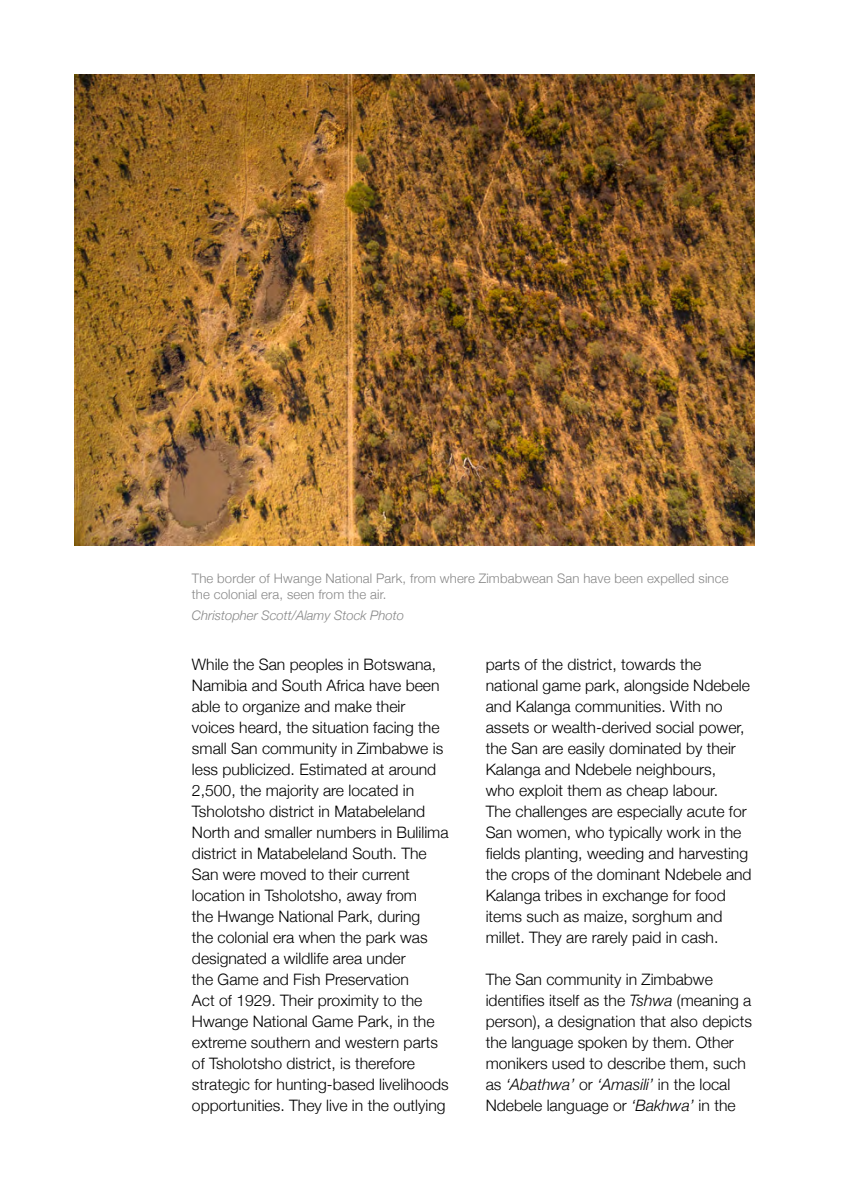
<style>
.page{position:relative;width:844px;height:1191px;background:#fff}
.page>*{position:absolute;margin:0;border:0;box-sizing:border-box;transform-origin:0 0}
.t1{font:300 15.75px/21px "Helvetica Neue";color:#000}
.t2{font:300 13.12px/15.8px "Helvetica Neue";letter-spacing:.01em;color:#878787}
.t3{font:italic 300 13.12px "Helvetica Neue";color:#878787}
.s1{font-style:italic}
</style>
<div class="page">
<img style="left:74px;top:74px;width:680px;height:472px">
<p class="t2" style="left:192px;top:570px;width:538px">The border of Hwange National Park, from where Zimbabwean San have been expelled since the colonial era, seen from the air.</p>
<p class="t3" style="left:192px;top:605px;width:213px">Christopher Scott/Alamy Stock Photo</p>
<p class="t1" style="left:192px;top:653px;width:258px">While the San peoples in Botswana, Namibia and South Africa have been able to organize and make their voices heard, the situation facing the small San community in Zimbabwe is less publicized. Estimated at around 2,500, the majority are located in Tsholotsho district in Matabeleland North and smaller numbers in Bulilima district in Matabeleland South. The San were moved to their current location in Tsholotsho, away from<br>the Hwange National Park, during<br>the colonial era when the park was designated a wildlife area under<br>the Game and Fish Preservation<br>Act of 1929. Their proximity to the Hwange National Game Park, in the extreme southern and western parts of Tsholotsho district, is therefore strategic for hunting-based livelihoods opportunities. They live in the outlying</p>
<p class="t1" style="left:485px;top:653px;width:267px">parts of the district, towards the national game park, alongside Ndebele and Kalanga communities. With no assets or wealth-derived social power, the San are easily dominated by their Kalanga and Ndebele neighbours,<br>who exploit them as cheap labour.<br>The challenges are especially acute for San women, who typically work in the fields planting, weeding and harvesting the crops of the dominant Ndebele and Kalanga tribes in exchange for food items such as maize, sorghum and millet. They are rarely paid in cash.</p>
<p class="t1" style="left:485px;top:968px;width:268px">The San community in Zimbabwe identifies itself as the <span class="s1">Tshwa</span> (meaning a person), a designation that also depicts the language spoken by them. Other monikers used to describe them, such as <span class="s1">‘Abathwa’</span> or <span class="s1">‘Amasili’</span> in the local Ndebele language or <span class="s1">‘Bakhwa’</span> in the</p>
</div>
